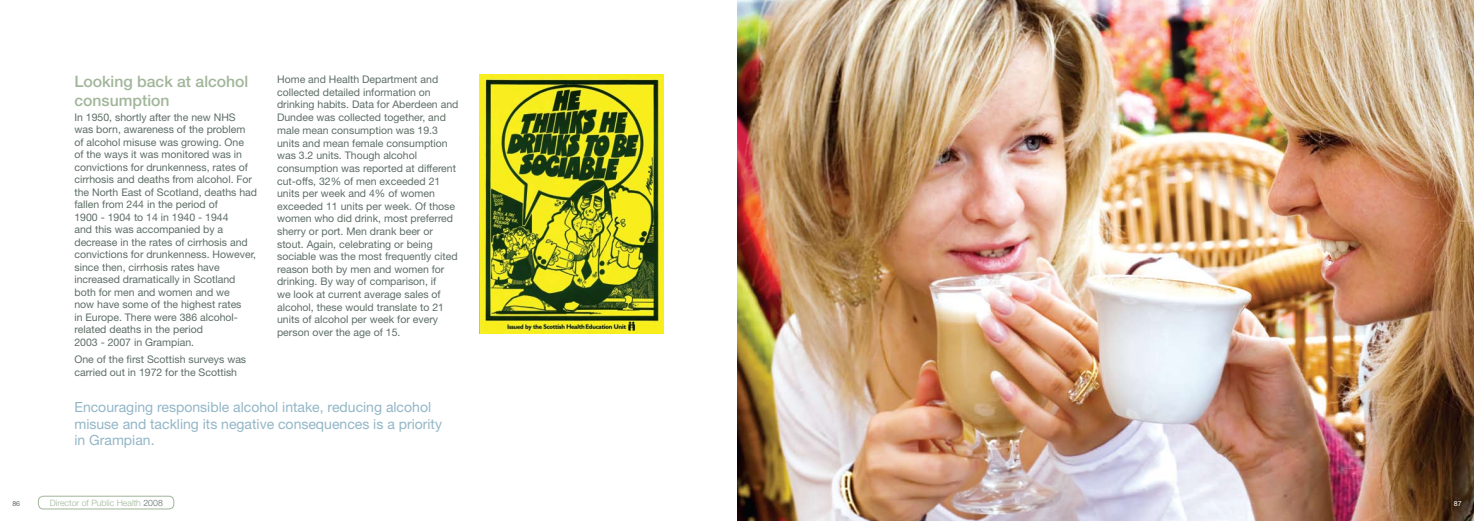
<style>
.page{position:relative;width:1474px;height:521px;background:#fff}
.page>*{position:absolute;margin:0;border:0;box-sizing:border-box;transform-origin:0 0}
.t1{font:500 15.75px/18.9px "Helvetica Neue";color:#a1b69a}
.t2{font:14px/16.8px "Helvetica Neue";color:#92b6c7}
.t3{font:10.5px/12.7px "Helvetica Neue";color:#5e6e66}
.t4{font:300 8.75px "Helvetica Neue";color:#a1b69a}
.t5{font:7px "Helvetica Neue";color:#5e6e66}
.t6{font:7px "Helvetica Neue";color:#fff}
.s1{color:#5e6e66}
</style>
<div class="page">
<img style="left:480px;top:74px;width:184px;height:260px">
<img style="left:737px;top:0;width:736px;height:521px">
<div style="left:38px;top:496px;width:136px;height:13px;border:1px solid #a1b69a;border-radius:5px"></div>
<h1 class="t1" style="left:74px;top:71px;width:175px">Looking back at alcohol consumption</h1>
<p class="t3" style="left:74px;top:110px;width:184px">In 1950, shortly after the new NHS was born, awareness of the problem of alcohol misuse was growing. One<br>of the ways it was monitored was in convictions for drunkenness, rates of cirrhosis and deaths from alcohol. For the North East of Scotland, deaths had fallen from 244 in the period of<br>1900 - 1904 to 14 in 1940 - 1944<br>and this was accompanied by a decrease in the rates of cirrhosis and convictions for drunkenness. However, since then, cirrhosis rates have increased dramatically in Scotland both for men and women and we<br>now have some of the highest rates<br>in Europe. There were 386 alcohol&shy;related deaths in the period<br>2003 - 2007 in Grampian.</p>
<p class="t3" style="left:74px;top:353px;width:173px">One of the first Scottish surveys was carried out in 1972 for the Scottish</p>
<p class="t3" style="left:277px;top:73px;width:183px">Home and Health Department and collected detailed information on drinking habits. Data for Aberdeen and Dundee was collected together, and male mean consumption was 19.3 units and mean female consumption was 3.2 units. Though alcohol consumption was reported at different cut-offs, 32% of men exceeded 21 units per week and 4% of women exceeded 11 units per week. Of those women who did drink, most preferred sherry or port. Men drank beer or stout. Again, celebrating or being sociable was the most frequently cited reason both by men and women for drinking. By way of comparison, if<br>we look at current average sales of alcohol, these would translate to 21 units of alcohol per week for every person over the age of 15.</p>
<h2 class="t2" style="left:74px;top:398px;width:369px">Encouraging responsible alcohol intake, reducing alcohol misuse and tackling its negative consequences is a priority in Grampian.</h2>
<p class="t5" style="left:12px;top:499px;width:9px">86</p>
<p class="t4" style="left:50px;top:497px;width:114px">Director of Public Health <span class="s1">2008</span></p>
<p class="t6" style="left:1453px;top:499px;width:9px">87</p>
</div>
